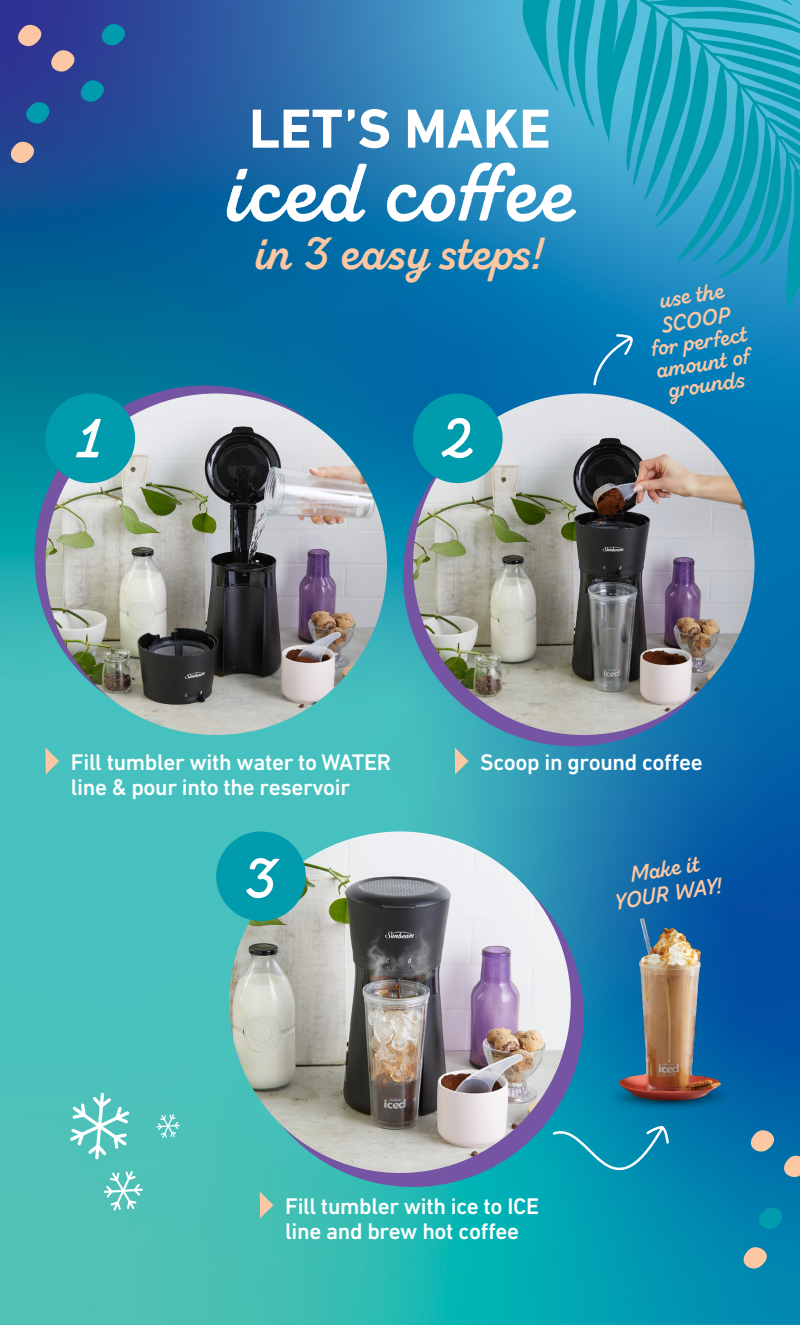
<style>
.page{position:relative;width:800px;height:1325px;background:#fff}
.page>*{position:absolute;margin:0;border:0;box-sizing:border-box;transform-origin:0 0}
.t1{font:78.4px "Zing Script Rust B Base";color:#fff}
.t2{font:700 56px "DIN Next LT Pro";color:#fff}
.t3{font:55px "Zing Script Rust B Base";color:#fff}
.t4{font:45px "Zing Script Rust B Base";letter-spacing:.005em;color:#fcc7a3}
.t5{font:500 23px/25px "DIN Next LT Pro";letter-spacing:-.015em;color:#fff}
.t6{font:22px/24.8px "Zing Script Rust B Base";color:#fcc7a3;text-align:center}
</style>
<div class="page">
<img style="left:0;top:0;width:800px;height:1325px">
<div style="left:34px;top:386px;width:342px;height:341px;background:#7555a3;border-radius:50%"></div>
<div style="left:403px;top:405px;width:342px;height:341px;background:#7555a3;border-radius:50%"></div>
<div style="left:242px;top:846px;width:342px;height:341px;background:#7555a3;border-radius:50%"></div>
<svg style="left:7px;top:140px;width:31px;height:26px"></svg>
<svg style="left:14px;top:22px;width:115px;height:104px;background:#334e97"></svg>
<svg style="left:755px;top:1205px;width:31px;height:26px"></svg>
<svg style="left:747px;top:1128px;width:53px;height:52px;background:#3b84a8"></svg>
<svg style="left:740px;top:1245px;width:31px;height:27px"></svg>
<svg style="left:412px;top:0;width:388px;height:310px;background:#279ac1"></svg>
<img style="left:45px;top:394px;width:342px;height:341px;border-radius:171px">
<img style="left:413px;top:394px;width:342px;height:341px;border-radius:171px">
<img style="left:229px;top:832px;width:342px;height:341px;border-radius:171px">
<svg style="left:45px;top:748px;width:14px;height:27px"></svg>
<svg style="left:260px;top:1192px;width:13px;height:27px"></svg>
<svg style="left:455px;top:748px;width:13px;height:27px"></svg>
<div style="left:45px;top:394px;width:90px;height:89px;background:#009cad;border-radius:50%"></div>
<div style="left:413px;top:394px;width:90px;height:89px;background:#009cad;border-radius:50%"></div>
<div style="left:216px;top:832px;width:90px;height:89px;background:#009cad;border-radius:50%"></div>
<svg style="left:592px;top:333px;width:41px;height:54px;background:#1b85bc"></svg>
<img style="left:594px;top:902px;width:150px;height:231px">
<svg style="left:551px;top:1120px;width:119px;height:104px;background:#0999b5"></svg>
<svg style="left:70px;top:1093px;width:59px;height:66px"></svg>
<svg style="left:104px;top:1171px;width:39px;height:40px"></svg>
<svg style="left:156px;top:1114px;width:24px;height:24px"></svg>
<h2 class="t2" style="left:249px;top:96px;width:303px">LET’S MAKE</h2>
<h1 class="t1" style="left:226px;top:144px;width:350px">iced coffee</h1>
<h3 class="t4" style="left:255px;top:225px;width:291px">in 3 easy steps!</h3>
<h3 class="t3" style="left:76px;top:403px;width:28px">1</h3>
<h3 class="t3" style="left:439px;top:403px;width:38px">2</h3>
<p class="t6" style="left:656px;top:288px;width:71px;text-align:left;rotate:-9deg">use the<br>SCOOP</p>
<p class="t6" style="left:650px;top:338px;width:97px;line-height:22px;rotate:-9deg">for perfect amount of grounds</p>
<p class="t5" style="left:71px;top:750px;width:322px">Fill tumbler with water to WATER line &amp; pour into the reservoir</p>
<h3 class="t3" style="left:243px;top:843px;width:34px">3</h3>
<p class="t5" style="left:480px;top:750px;width:224px">Scoop in ground coffee</p>
<p class="t6" style="left:608px;top:865px;width:111px;rotate:-9deg">Make it<br>YOUR WAY!</p>
<p class="t5" style="left:285px;top:1194px;width:256px">Fill tumbler with ice to ICE line and brew hot coffee</p>
</div>
